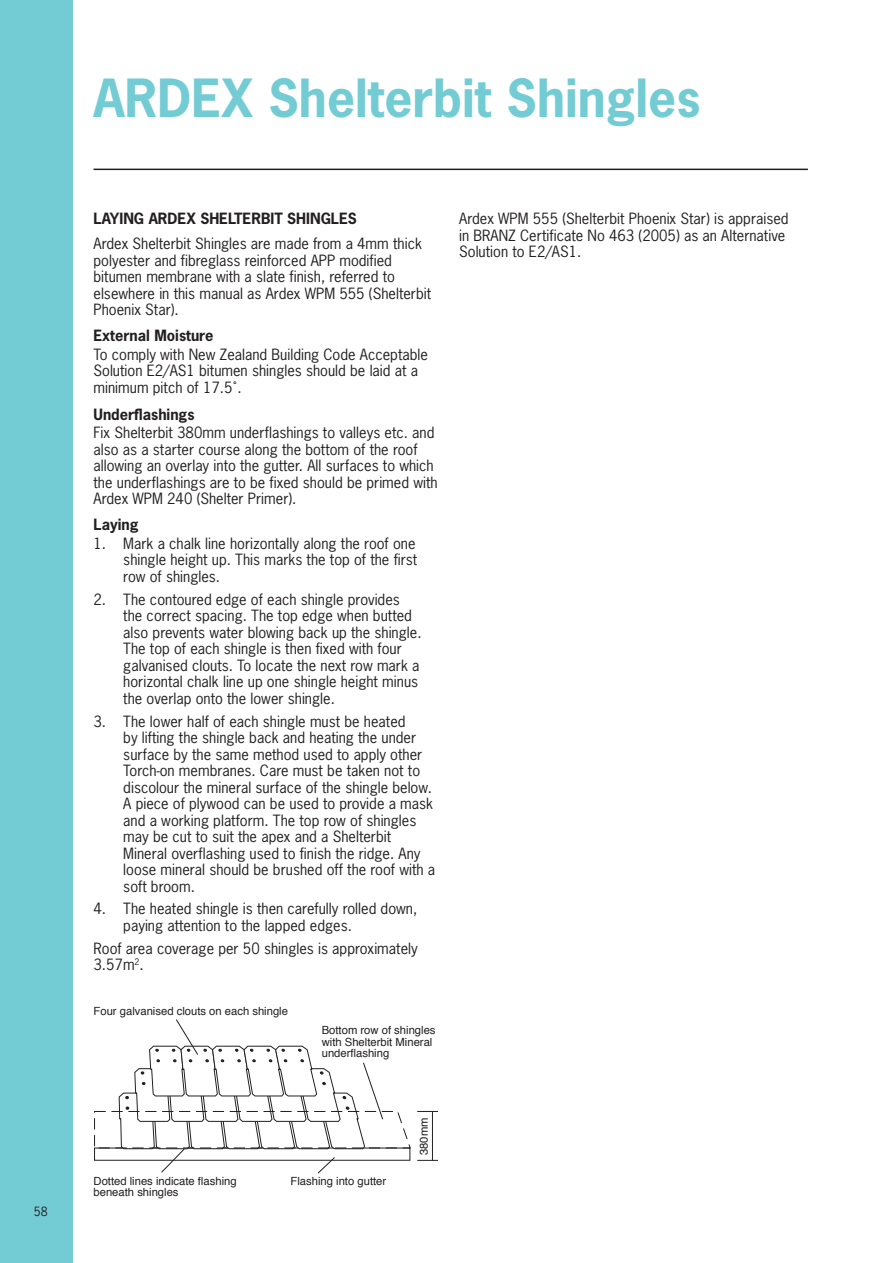
<style>
.page{position:relative;width:893px;height:1263px;background:#fff}
.page>*{position:absolute;margin:0;border:0;box-sizing:border-box;transform-origin:0 0}
.Pa0{font:700 49.5px "News Gothic";color:#73ccd3}
.Butynol_Notes_Tab_Numbers{font:14.7px/16.5px "News Gothic";color:#231f20}
.Copy{font:14.7px/16.5px "News Gothic";color:#231f20}
.Applicators_Head{font:700 14.7px "News Gothic";color:#231f20}
.Subhead_2{font:700 14.7px "News Gothic";color:#231f20}
.Copy-2{font:14.55px/16.5px "News Gothic";color:#231f20}
.t1{font:12px "News Gothic";color:#231f20}
.Drawing_Type{font:11.25px/11.2px "Helvetica";color:#231f20}
</style>
<div class="page">
<div style="left:0;top:0;width:72px;height:1263px;background:#73ccd3"></div>
<hr style="left:94px;top:169px;width:714px;height:1px;background:#231f20">
<svg style="left:94px;top:1019px;width:317px;height:155px"></svg>
<hr style="left:432px;top:1111px;width:1px;height:49px;background:#231f20">
<svg style="left:417px;top:1160px;width:21px;height:1px"></svg>
<svg style="left:417px;top:1111px;width:21px;height:1px"></svg>
<p class="t1" style="left:34px;top:1204px;width:15px">58</p>
<p class="Pa0" style="left:94px;top:65px;width:608px">ARDEX Shelterbit Shingles</p>
<p class="Subhead_2" style="left:94px;top:209px;width:265px">LAYING ARDEX SHELTERBIT SHINGLES</p>
<p class="Copy" style="left:94px;top:235px;width:339px">Ardex Shelterbit Shingles are made from a 4mm thick polyester and fibreglass reinforced APP modified bitumen membrane with a slate finish, referred to elsewhere in this manual as Ardex WPM 555 (Shelterbit Phoenix Star).</p>
<p class="Applicators_Head" style="left:94px;top:326px;width:121px">External Moisture</p>
<p class="Copy" style="left:94px;top:346px;width:336px">To comply with New Zealand Building Code Acceptable<br>Solution E2/AS1 bitumen shingles should be laid at a minimum pitch of 17.5˚.</p>
<p class="Applicators_Head" style="left:94px;top:404px;width:102px">Underflashings</p>
<p class="Copy" style="left:94px;top:424px;width:346px">Fix Shelterbit 380mm underflashings to valleys etc. and also as a starter course along the bottom of the roof allowing an overlay into the gutter. All surfaces to which the underflashings are to be fixed should be primed with Ardex WPM 240 (Shelter Primer).</p>
<p class="Applicators_Head" style="left:94px;top:515px;width:47px">Laying</p>
<p class="Butynol_Notes_Tab_Numbers" style="left:123px;top:535px;width:296px;text-indent:-30px">1. Mark a chalk line horizontally along the roof one shingle height up. This marks the top of the first row of shingles.</p>
<p class="Butynol_Notes_Tab_Numbers" style="left:123px;top:591px;width:300px;text-indent:-30px">2. The contoured edge of each shingle provides the correct spacing. The top edge when butted also prevents water blowing back up the shingle.<br>The top of each shingle is then fixed with four galvanised clouts. To locate the next row mark a horizontal chalk line up one shingle height minus the overlap onto the lower shingle.</p>
<p class="Butynol_Notes_Tab_Numbers" style="left:123px;top:713px;width:313px;text-indent:-30px">3. The lower half of each shingle must be heated<br>by lifting the shingle back and heating the under surface by the same method used to apply other Torch-on membranes. Care must be taken not to discolour the mineral surface of the shingle below.<br>A piece of plywood can be used to provide a mask and a working platform. The top row of shingles may be cut to suit the apex and a Shelterbit Mineral overflashing used to finish the ridge. Any loose mineral should be brushed off the roof with a soft broom.</p>
<p class="Butynol_Notes_Tab_Numbers" style="left:123px;top:900px;width:295px;text-indent:-30px">4. The heated shingle is then carefully rolled down, paying attention to the lapped edges.</p>
<p class="Copy" style="left:94px;top:940px;width:326px">Roof area coverage per 50 shingles is approximately<br>3.57m<sup>2</sup>.</p>
<p class="Drawing_Type" style="left:94px;top:1005px;width:196px">Four galvanised clouts on each shingle</p>
<p class="Drawing_Type" style="left:322px;top:1024px;width:115px">Bottom row of shingles with Shelterbit Mineral underflashing</p>
<p class="Copy-2" style="left:459px;top:211px;width:331px">Ardex WPM 555 (Shelterbit Phoenix Star) is appraised in BRANZ Certificate No 463 (2005) as an Alternative<br>Solution to E2/AS1.</p>
<p class="Drawing_Type" style="left:94px;top:1175px;width:145px">Dotted lines indicate flashing beneath shingles</p>
<p class="Drawing_Type" style="left:291px;top:1175px;width:97px">Flashing into gutter</p>
<p class="Drawing_Type" style="left:418px;top:1155px;width:39px;rotate:-90deg">380mm</p>
</div>
